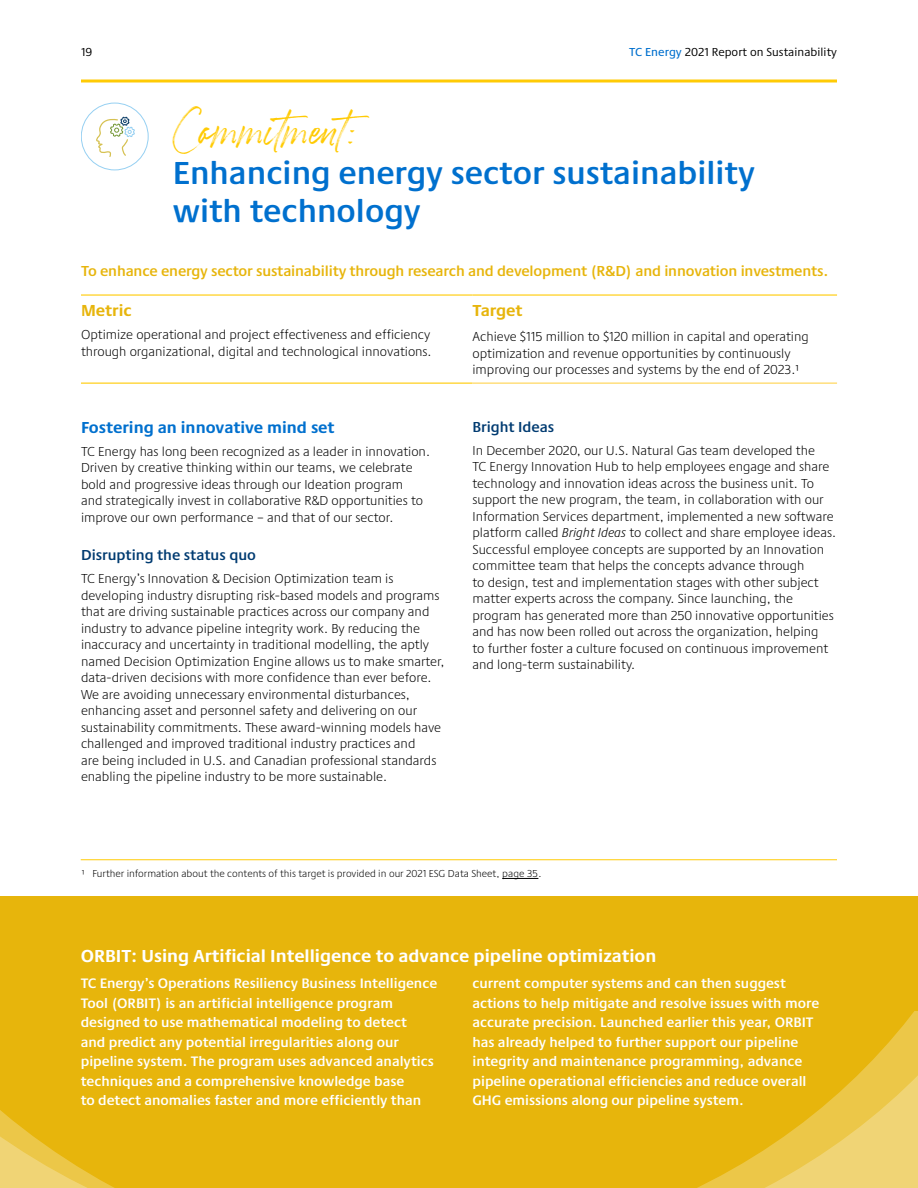
<style>
.page{position:relative;width:918px;height:1188px;background:#fff}
.page>*{position:absolute;margin:0;border:0;box-sizing:border-box;transform-origin:0 0}
.t1{font:600 33px/37.5px "Praxis Next";color:#0070ce}
.t2{font:22.5px "Betterworks";color:#ffcb05}
.t3{font:700 18px "Praxis Next";color:#fff}
.t4{font:700 16.5px "Praxis Next";color:#0070ce}
.t5{font:700 16.5px "Praxis Next";color:#e7b50c}
.t6{font:600 15px "Praxis Next";letter-spacing:-.01em;color:#e7b50c}
.t7{font:600 15px "Praxis Next";color:#003b71}
.t8{font:600 14.25px/19.5px "Praxis Next";color:#fff}
.t9{font:300 13.5px/16.5px "Praxis Next";color:#000}
.t10{font:12px "Praxis Next";letter-spacing:.005em;color:#000}
.t11{font:300 10.5px "Praxis Next";color:#000}
.s1{font-weight:500;color:#0070ce}
.s2{font-style:italic}
</style>
<div class="page">
<hr style="left:81px;top:80px;width:756px;height:2px;background:#ffcb05">
<div style="left:81px;top:103px;width:67px;height:67px;border:1px solid #96d0f2;border-radius:50%"></div>
<svg style="left:96px;top:116px;width:39px;height:41px"></svg>
<hr style="left:502px;top:878px;width:36px;height:1px;background:#000">
<hr style="left:81px;top:859px;width:756px;height:1px;background:#ffcb05">
<hr style="left:81px;top:294px;width:391px;height:2px;background:#ffcb05">
<hr style="left:472px;top:294px;width:365px;height:2px;background:#ffcb05">
<hr style="left:81px;top:383px;width:391px;height:1px;background:#ffcb05">
<hr style="left:472px;top:383px;width:365px;height:1px;background:#ffd44f">
<div style="left:0;top:897px;width:918px;height:291px;background:#e7b50c"></div>
<svg style="left:0;top:1011px;width:918px;height:177px"></svg>
<p class="t10" style="left:81px;top:43px;width:13px">19</p>
<p class="t10" style="left:629px;top:43px;width:209px"><span class="s1">TC Energy</span> 2021 Report on Sustainability</p>
<h2 class="t2" style="left:173px;top:121px;width:207px">COMMITMENT:</h2>
<h1 class="t1" style="left:173px;top:153px;width:583px">Enhancing energy sector sustainability with technology</h1>
<p class="t6" style="left:81px;top:259px;width:749px">To enhance energy sector sustainability through research and development (R&amp;D) and innovation investments.</p>
<p class="t5" style="left:81px;top:298px;width:52px">Metric</p>
<p class="t5" style="left:472px;top:298px;width:52px">Target</p>
<p class="t9" style="left:81px;top:326px;width:352px">Optimize operational and project effectiveness and efficiency through organizational, digital and technological innovations.</p>
<p class="t9" style="left:472px;top:328px;width:338px">Achieve $115 million to $120 million in capital and operating optimization and revenue opportunities by continuously improving our processes and systems by the end of 2023.1</p>
<p class="t4" style="left:81px;top:414px;width:255px">Fostering an innovative mind set</p>
<p class="t9" style="left:81px;top:443px;width:351px">TC Energy has long been recognized as a leader in innovation.<br>Driven by creative thinking within our teams, we celebrate bold and progressive ideas through our Ideation program<br>and strategically invest in collaborative R&amp;D opportunities to improve our own performance – and that of our sector.</p>
<p class="t7" style="left:81px;top:543px;width:176px">Disrupting the status quo</p>
<p class="t9" style="left:81px;top:570px;width:365px">TC Energy’s Innovation &amp; Decision Optimization team is developing industry disrupting risk-based models and programs that are driving sustainable practices across our company and industry to advance pipeline integrity work. By reducing the inaccuracy and uncertainty in traditional modelling, the aptly named Decision Optimization Engine allows us to make smarter, data-driven decisions with more confidence than ever before.<br>We are avoiding unnecessary environmental disturbances, enhancing asset and personnel safety and delivering on our sustainability commitments. These award-winning models have challenged and improved traditional industry practices and<br>are being included in U.S. and Canadian professional standards enabling the pipeline industry to be more sustainable.</p>
<p class="t7" style="left:472px;top:415px;width:83px">Bright Ideas</p>
<p class="t9" style="left:472px;top:442px;width:365px">In December 2020, our U.S. Natural Gas team developed the<br>TC Energy Innovation Hub to help employees engage and share technology and innovation ideas across the business unit. To support the new program, the team, in collaboration with our Information Services department, implemented a new software platform called <span class="s2">Bright Ideas</span> to collect and share employee ideas.<br>Successful employee concepts are supported by an Innovation committee team that helps the concepts advance through<br>to design, test and implementation stages with other subject matter experts across the company. Since launching, the program has generated more than 250 innovative opportunities and has now been rolled out across the organization, helping<br>to further foster a culture focused on continuous improvement and long-term sustainability.</p>
<p class="t11" style="left:82px;top:866px;width:461px">1 Further information about the contents of this target is provided in our 2021 ESG Data Sheet, page 35.</p>
<h3 class="t3" style="left:81px;top:942px;width:577px">ORBIT: Using Artificial Intelligence to advance pipeline optimization</h3>
<p class="t8" style="left:81px;top:973px;width:358px">TC Energy’s Operations Resiliency Business Intelligence Tool (ORBIT) is an artificial intelligence program designed to use mathematical modeling to detect<br>and predict any potential irregularities along our pipeline system. The program uses advanced analytics techniques and a comprehensive knowledge base<br>to detect anomalies faster and more efficiently than</p>
<p class="t8" style="left:472px;top:973px;width:348px">current computer systems and can then suggest actions to help mitigate and resolve issues with more accurate precision. Launched earlier this year, ORBIT has already helped to further support our pipeline integrity and maintenance programming, advance pipeline operational efficiencies and reduce overall GHG emissions along our pipeline system.</p>
</div>
